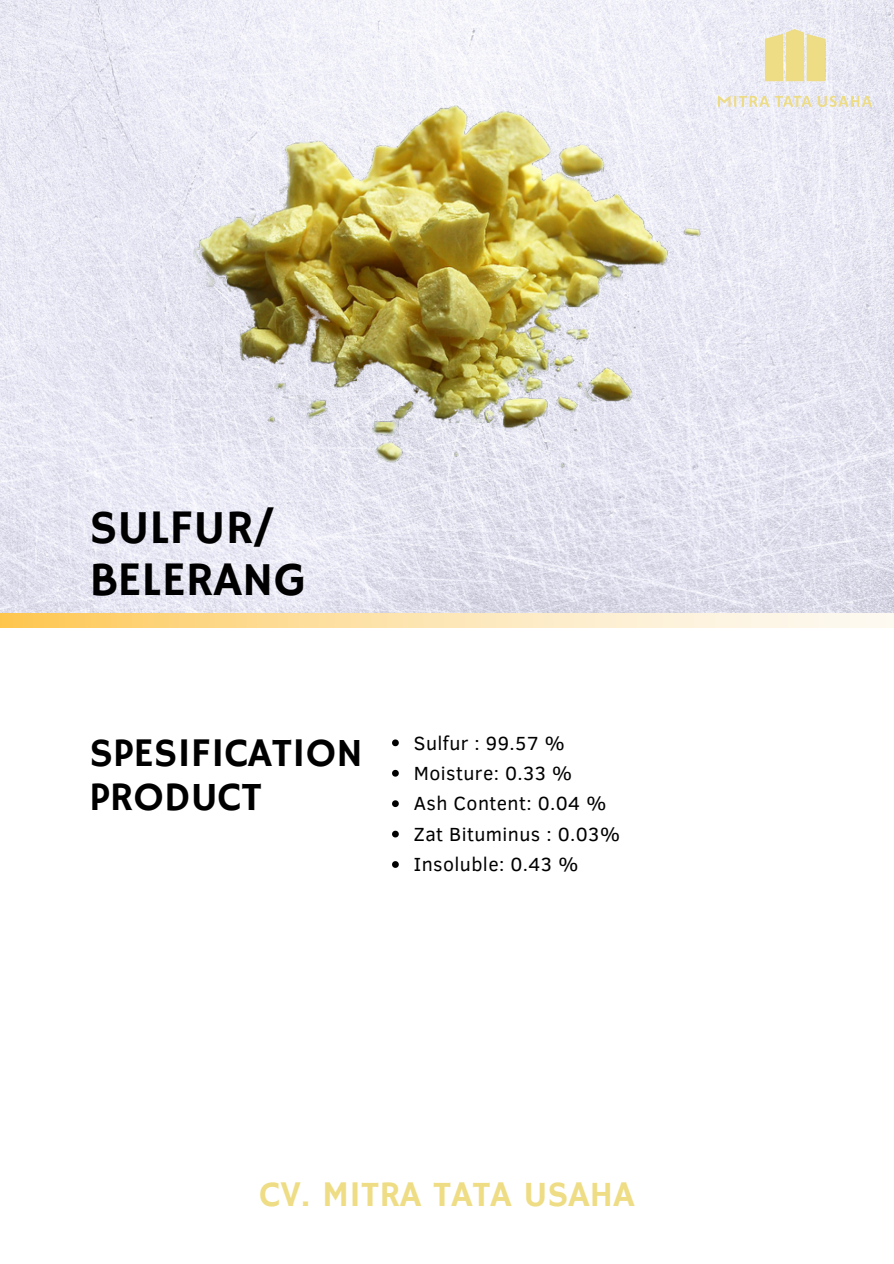
<style>
.page{position:relative;width:894px;height:1264px;background:#fff}
.page>*{position:absolute;margin:0;border:0;box-sizing:border-box;transform-origin:0 0}
.t1{font:48px "Hammersmith One";color:#000}
.t2{font:40.5px "Hammersmith One";color:#000}
.t3{font:36px "Hammersmith One";color:#eedd85}
.t4{font:19.5px "Clear Sans";letter-spacing:.02em;color:#000}
</style>
<div class="page">
<svg style="left:0;top:612px;width:893px;height:15px;background:#fbe3b3"></svg>
<img style="left:0;top:0;width:893px;height:612px">
<img style="left:717px;top:30px;width:154px;height:76px">
<img style="left:137px;top:55px;width:620px;height:465px">
<svg style="left:392px;top:739px;width:6px;height:7px"></svg>
<svg style="left:392px;top:770px;width:6px;height:6px"></svg>
<svg style="left:392px;top:800px;width:6px;height:7px"></svg>
<svg style="left:392px;top:830px;width:6px;height:7px"></svg>
<svg style="left:392px;top:861px;width:6px;height:6px"></svg>
<p class="t1" style="left:89px;top:500px;width:186px">SULFUR/</p>
<p class="t1" style="left:89px;top:551px;width:218px">BELERANG</p>
<p class="t2" style="left:89px;top:729px;width:275px">SPESIFICATION</p>
<p class="t2" style="left:89px;top:773px;width:174px">PRODUCT</p>
<p class="t4" style="left:414px;top:728px;width:152px">Sulfur : 99.57 %</p>
<p class="t4" style="left:414px;top:759px;width:160px">Moisture: 0.33 %</p>
<p class="t4" style="left:414px;top:789px;width:194px">Ash Content: 0.04 %</p>
<p class="t4" style="left:414px;top:819px;width:207px">Zat Bituminus : 0.03%</p>
<p class="t4" style="left:414px;top:850px;width:166px">Insoluble: 0.43 %</p>
<p class="t3" style="left:259px;top:1173px;width:376px">CV. MITRA TATA USAHA</p>
</div>
